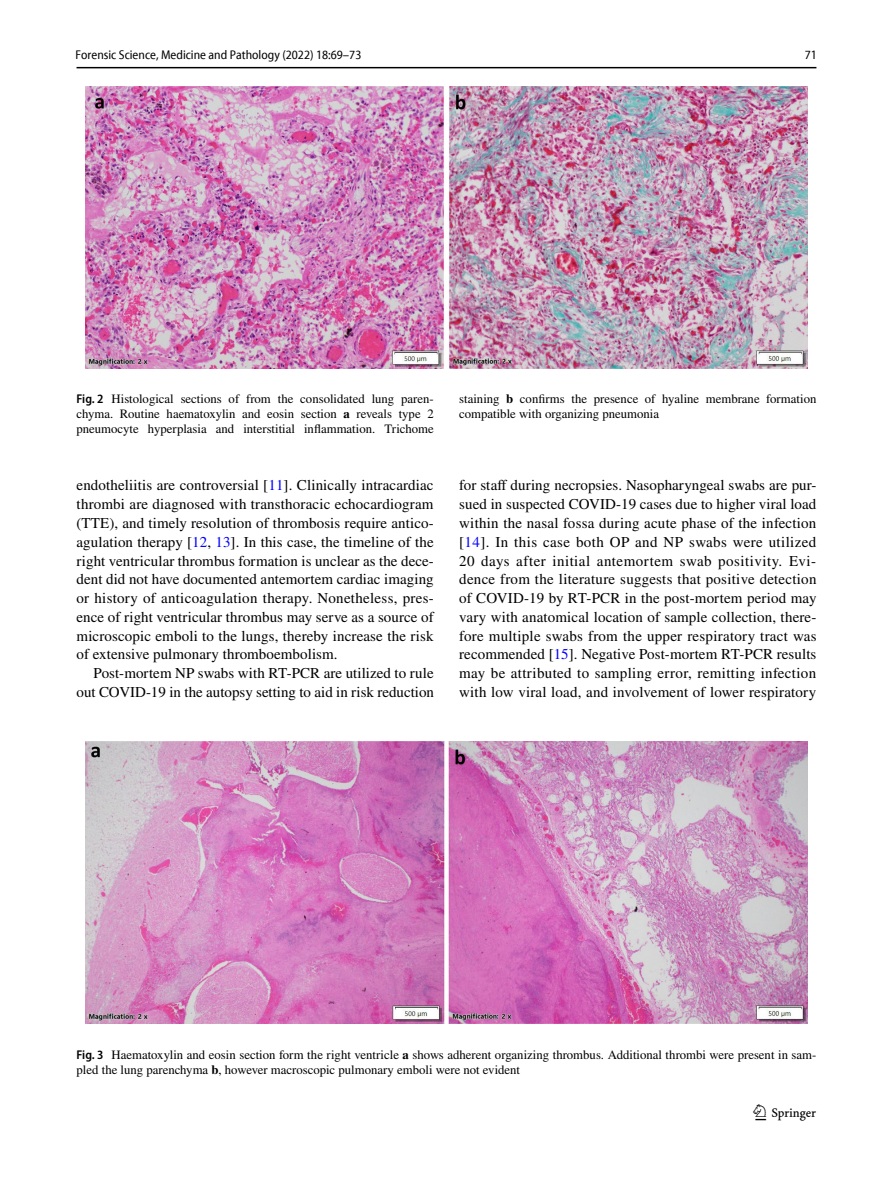
<style>
.page{position:relative;width:893px;height:1187px;background:#fff}
.page>*{position:absolute;margin:0;border:0;box-sizing:border-box;transform-origin:0 0}
.t1{font:22.5px "Springnew Regular 3";color:#000}
.t2{font:15px/18.8px "STIX";letter-spacing:.005em;color:#000;text-align:justify}
.t3{font:12.75px/15px "STIX";color:#000}
.t4{font:semi-condensed 12.75px "Myriad Pro Unic";color:#000}
.s1{font-family:"Myriad Pro";font-weight:600;font-stretch:semi-condensed}
.s2{font-weight:700}
.s3{color:#00f}
</style>
<div class="page">
<hr style="left:77px;top:67px;width:739px;height:1px;background:#000">
<img style="left:85px;top:87px;width:723px;height:281px">
<img style="left:85px;top:741px;width:723px;height:282px">
<p class="t4" style="left:76px;top:50px;width:287px">Forensic Science, Medicine and Pathology (2022) 18:69–73</p>
<p class="t4" style="left:805px;top:50px;width:14px">71</p>
<p class="t3" style="left:77px;top:392px;width:359px;text-align:justify"><span class="s1">Fig. 2</span> Histological sections of from the consolidated lung paren&shy;chyma. Routine haematoxylin and eosin section <span class="s2">a</span> reveals type 2 pneumocyte hyperplasia and interstitial inflammation. Trichome</p>
<p class="t3" style="left:459px;top:392px;width:359px">staining <span class="s2">b</span> confirms the presence of hyaline membrane formation compatible with organizing pneumonia</p>
<p class="t2" style="left:77px;top:477px;width:359px">endotheliitis are controversial [<span class="s3">11</span>]. Clinically intracardiac thrombi are diagnosed with transthoracic echocardiogram (TTE), and timely resolution of thrombosis require antico&shy;agulation therapy [<span class="s3">12</span>, <span class="s3">13</span>]. In this case, the timeline of the right ventricular thrombus formation is unclear as the dece&shy;dent did not have documented antemortem cardiac imaging or history of anticoagulation therapy. Nonetheless, pres&shy;ence of right ventricular thrombus may serve as a source of microscopic emboli to the lungs, thereby increase the risk of extensive pulmonary thromboembolism.</p>
<p class="t2" style="left:77px;top:664px;width:359px;text-align:right">Post-mortem NP swabs with RT-PCR are utilized to rule out COVID-19 in the autopsy setting to aid in risk reduction</p>
<p class="t2" style="left:459px;top:477px;width:359px">for staff during necropsies. Nasopharyngeal swabs are pur&shy;sued in suspected COVID-19 cases due to higher viral load within the nasal fossa during acute phase of the infection [<span class="s3">14</span>]. In this case both OP and NP swabs were utilized 20 days after initial antemortem swab positivity. Evi&shy;dence from the literature suggests that positive detection of COVID-19 by RT-PCR in the post-mortem period may vary with anatomical location of sample collection, there&shy;fore multiple swabs from the upper respiratory tract was recommended [<span class="s3">15</span>]. Negative Post-mortem RT-PCR results may be attributed to sampling error, remitting infection with low viral load, and involvement of lower respiratory</p>
<p class="t3" style="left:77px;top:1047px;width:741px"><span class="s1">Fig. 3</span> Haematoxylin and eosin section form the right ventricle <span class="s2">a</span> shows adherent organizing thrombus. Additional thrombi were present in sam&shy;pled the lung parenchyma <span class="s2">b</span>, however macroscopic pulmonary emboli were not evident</p>
<h1 class="t1" style="left:755px;top:1104px;width:62px">1 3</h1>
</div>
